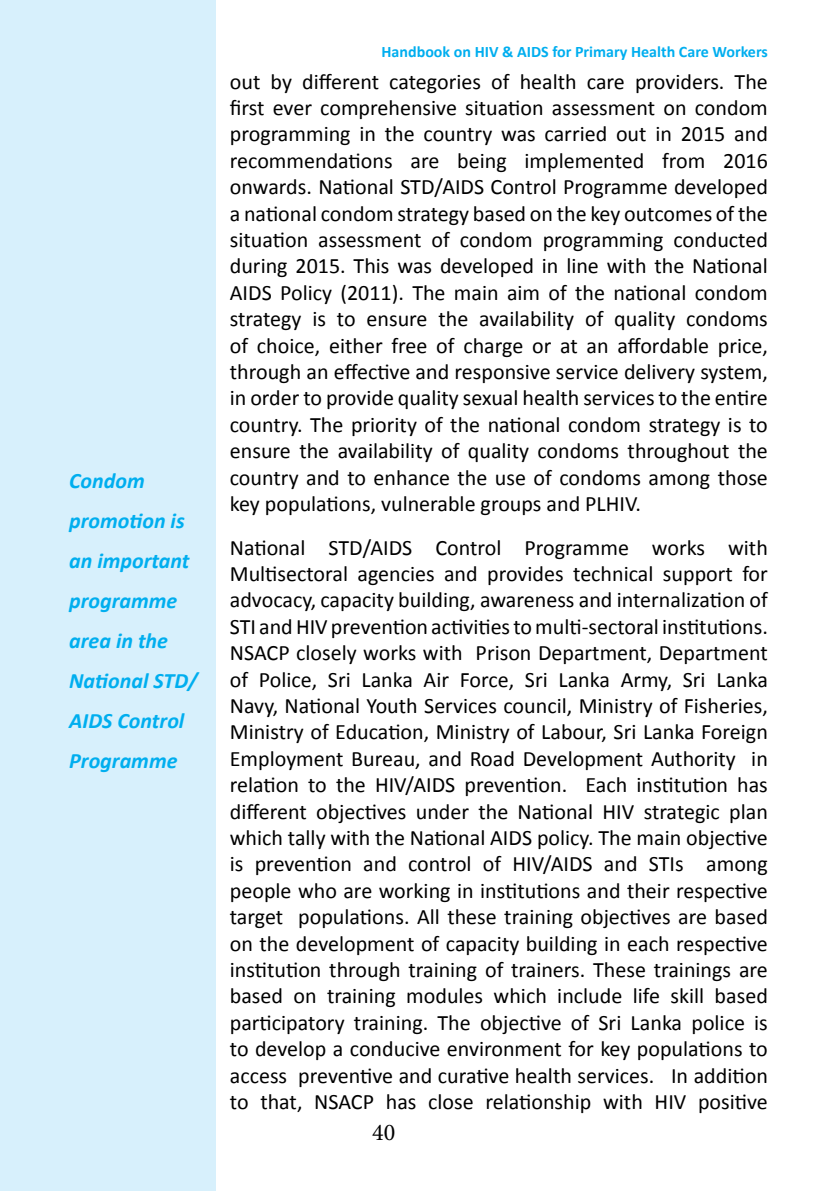
<style>
.page{position:relative;width:840px;height:1191px;background:#fff}
.page>*{position:absolute;margin:0;border:0;box-sizing:border-box;transform-origin:0 0}
.t1{font:24px "Minion Pro";color:#000}
.t2{font:22px/26.4px "Calibri";color:#000;text-align:justify}
.t3{font:italic 700 22px/40px "Calibri";color:#00aeef}
.t4{font:700 16px "Calibri";color:#00aeef}
</style>
<div class="page">
<div style="left:0;top:0;width:215px;height:1191px;background:#d7f0fc"></div>
<p class="t3" style="left:69px;top:461px;width:130px">Condom promotion is an important programme area in the<br>National STD/<br>AIDS Control<br>Programme</p>
<p class="t4" style="left:381px;top:42px;width:387px">Handbook on HIV &amp; AIDS for Primary Health Care Workers</p>
<p class="t2" style="left:230px;top:68px;width:539px">out by different categories of health care providers. The first ever comprehensive situation assessment on condom programming in the country was carried out in 2015 and recommendations are being implemented from 2016 onwards. National STD/AIDS Control Programme developed a national condom strategy based on the key outcomes of the situation assessment of condom programming conducted during 2015. This was developed in line with the National AIDS Policy (2011). The main aim of the national condom strategy is to ensure the availability of quality condoms of choice, either free of charge or at an affordable price, through an effective and responsive service delivery system, in order to provide quality sexual health services to the entire country. The priority of the national condom strategy is to ensure the availability of quality condoms throughout the country and to enhance the use of condoms among those key populations, vulnerable groups and PLHIV.</p>
<p class="t2" style="left:230px;top:534px;width:539px">National STD/AIDS Control Programme works with Multisectoral agencies and provides technical support for advocacy, capacity building, awareness and internalization of STI and HIV prevention activities to multi-sectoral institutions.<br>NSACP closely works with Prison Department, Department of Police, Sri Lanka Air Force, Sri Lanka Army, Sri Lanka Navy, National Youth Services council, Ministry of Fisheries, Ministry of Education, Ministry of Labour, Sri Lanka Foreign Employment Bureau, and Road Development Authority in relation to the HIV/AIDS prevention. Each institution has different objectives under the National HIV strategic plan which tally with the National AIDS policy. The main objective is prevention and control of HIV/AIDS and STIs among people who are working in institutions and their respective target populations. All these training objectives are based on the development of capacity building in each respective institution through training of trainers. These trainings are based on training modules which include life skill based participatory training. The objective of Sri Lanka police is to develop a conducive environment for key populations to access preventive and curative health services. In addition to that, NSACP has close relationship with HIV positive</p>
<p class="t1" style="left:372px;top:1116px;width:25px">40</p>
</div>
